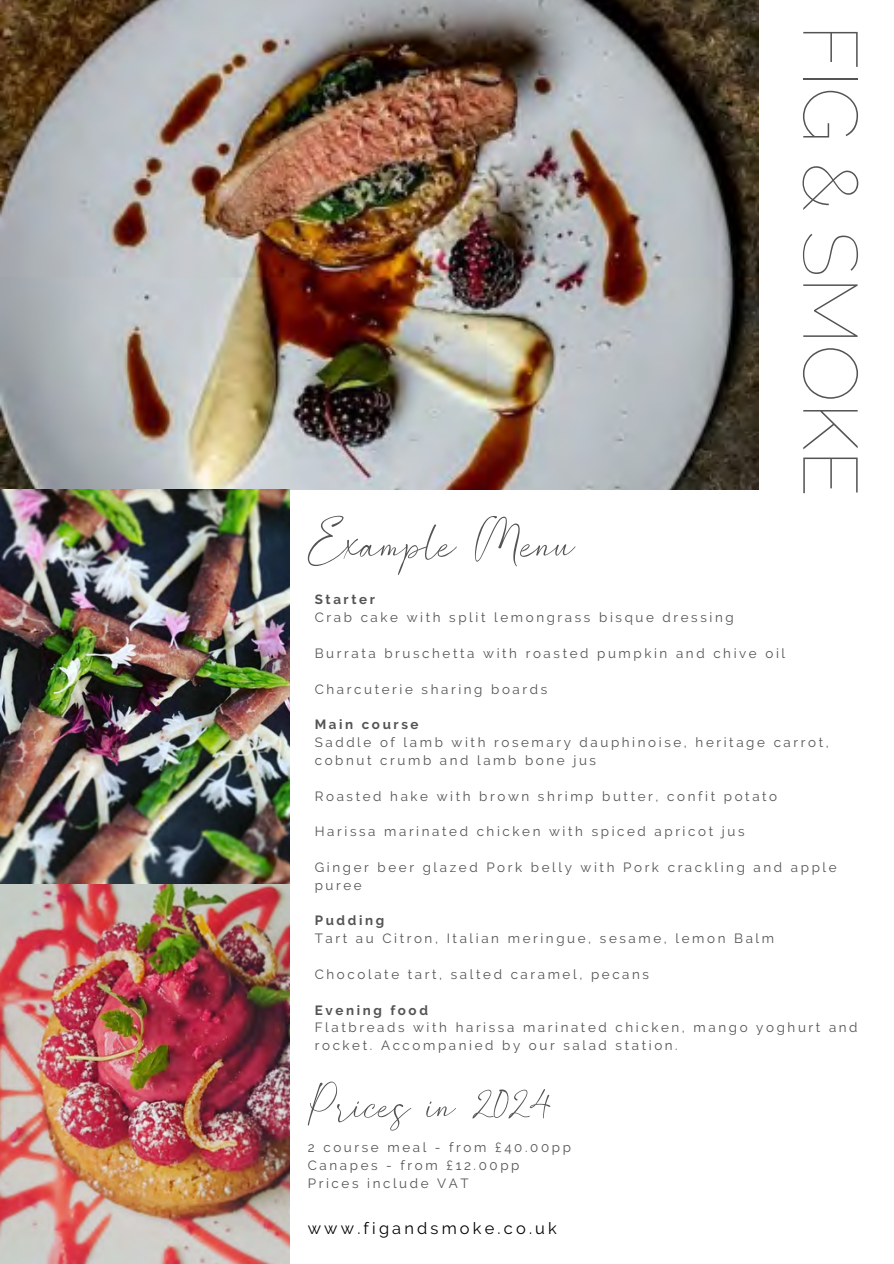
<style>
.page{position:relative;width:894px;height:1264px;background:#fff}
.page>*{position:absolute;margin:0;border:0;box-sizing:border-box;transform-origin:0 0}
.t1{font:100 76.5px "Raleway";color:#545454}
.t2{font:75.3px "Southland";color:#545454}
.t3{font:67.8px "Southland";color:#545454}
.t4{font:16.35px "Raleway";letter-spacing:.195em;color:#000}
.t5{font:13.35px/17.9px "Raleway";letter-spacing:.195em;color:#545454}
.t6{font:700 13.35px "Raleway";letter-spacing:.195em;color:#545454}
</style>
<div class="page">
<img style="left:0;top:0;width:758px;height:489px">
<img style="left:0;top:490px;width:289px;height:773px">
<h4 class="t2" style="left:308px;top:506px;width:268px">Example Menu</h4>
<h2 class="t1" style="left:875px;top:24px;width:474px;rotate:90deg">FIG &amp; SMOKE</h2>
<p class="t6" style="left:315px;top:591px;width:62px">Starter</p>
<p class="t5" style="left:315px;top:608px;width:420px">Crab cake with split lemongrass bisque dressing</p>
<p class="t5" style="left:315px;top:644px;width:472px">Burrata bruschetta with roasted pumpkin and chive oil</p>
<p class="t5" style="left:315px;top:680px;width:234px">Charcuterie sharing boards</p>
<p class="t6" style="left:315px;top:716px;width:105px">Main course</p>
<p class="t5" style="left:315px;top:733px;width:515px">Saddle of lamb with rosemary dauphinoise, heritage carrot, cobnut crumb and lamb bone jus</p>
<p class="t5" style="left:315px;top:787px;width:464px">Roasted hake with brown shrimp butter, confit potato</p>
<p class="t5" style="left:315px;top:822px;width:431px">Harissa marinated chicken with spiced apricot jus</p>
<p class="t5" style="left:315px;top:858px;width:523px">Ginger beer glazed Pork belly with Pork crackling and apple puree</p>
<p class="t6" style="left:315px;top:912px;width:71px">Pudding</p>
<p class="t5" style="left:315px;top:929px;width:461px">Tart au Citron, Italian meringue, sesame, lemon Balm</p>
<p class="t5" style="left:315px;top:965px;width:336px">Chocolate tart, salted caramel, pecans</p>
<p class="t6" style="left:315px;top:1002px;width:115px">Evening food</p>
<p class="t5" style="left:315px;top:1018px;width:544px">Flatbreads with harissa marinated chicken, mango yoghurt and rocket. Accompanied by our salad station.</p>
<p class="t3" style="left:308px;top:1071px;width:244px">Prices in 2024</p>
<h3 class="t5" style="left:308px;top:1138px;width:264px">2 course meal - from £40.00pp</h3>
<p class="t5" style="left:308px;top:1156px;width:213px">Canapes - from £12.00pp</p>
<p class="t5" style="left:308px;top:1174px;width:162px">Prices include VAT</p>
<p class="t4" style="left:308px;top:1218px;width:250px">www.figandsmoke.co.uk</p>
</div>
